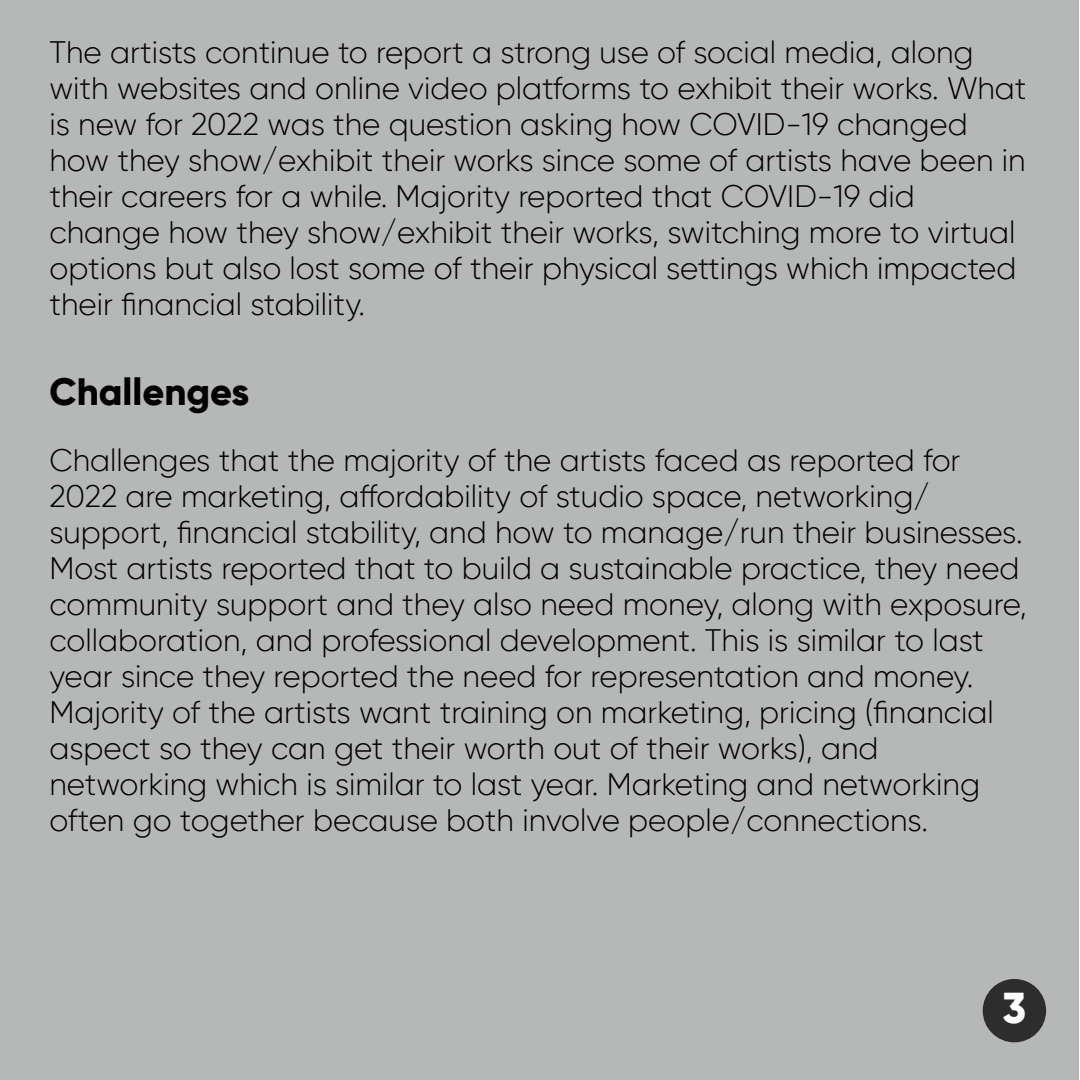
<style>
.page{position:relative;width:1080px;height:1080px;background:#fff}
.page>*{position:absolute;margin:0;border:0;box-sizing:border-box;transform-origin:0 0}
.t1{font:800 43.1px "Gilroy";color:#fff}
.t2{font:800 38px "Gilroy";color:#000}
.t3{font:300 31px/36px "Gilroy";color:#000}
</style>
<div class="page">
<div style="left:0;top:0;width:1079px;height:1080px;background:#b6b7b7"></div>
<div style="left:983px;top:979px;width:63px;height:63px;background:#2d2d2d;border-radius:50%"></div>
<p class="t3" style="left:49px;top:34px;width:979px">The artists continue to report a strong use of social media, along with websites and online video platforms to exhibit their works. What is new for 2022 was the question asking how COVID-19 changed how they show/exhibit their works since some of artists have been in their careers for a while. Majority reported that COVID-19 did change how they show/exhibit their works, switching more to virtual options but also lost some of their physical settings which impacted their financial stability.</p>
<p class="t2" style="left:49px;top:368px;width:201px">Challenges</p>
<p class="t3" style="left:49px;top:442px;width:979px">Challenges that the majority of the artists faced as reported for 2022 are marketing, affordability of studio space, networking/ support, financial stability, and how to manage/run their businesses.<br>Most artists reported that to build a sustainable practice, they need community support and they also need money, along with exposure, collaboration, and professional development. This is similar to last year since they reported the need for representation and money.<br>Majority of the artists want training on marketing, pricing (financial aspect so they can get their worth out of their works), and networking which is similar to last year. Marketing and networking often go together because both involve people/connections.</p>
<h1 class="t1" style="left:1003px;top:981px;width:25px">3</h1>
</div>
